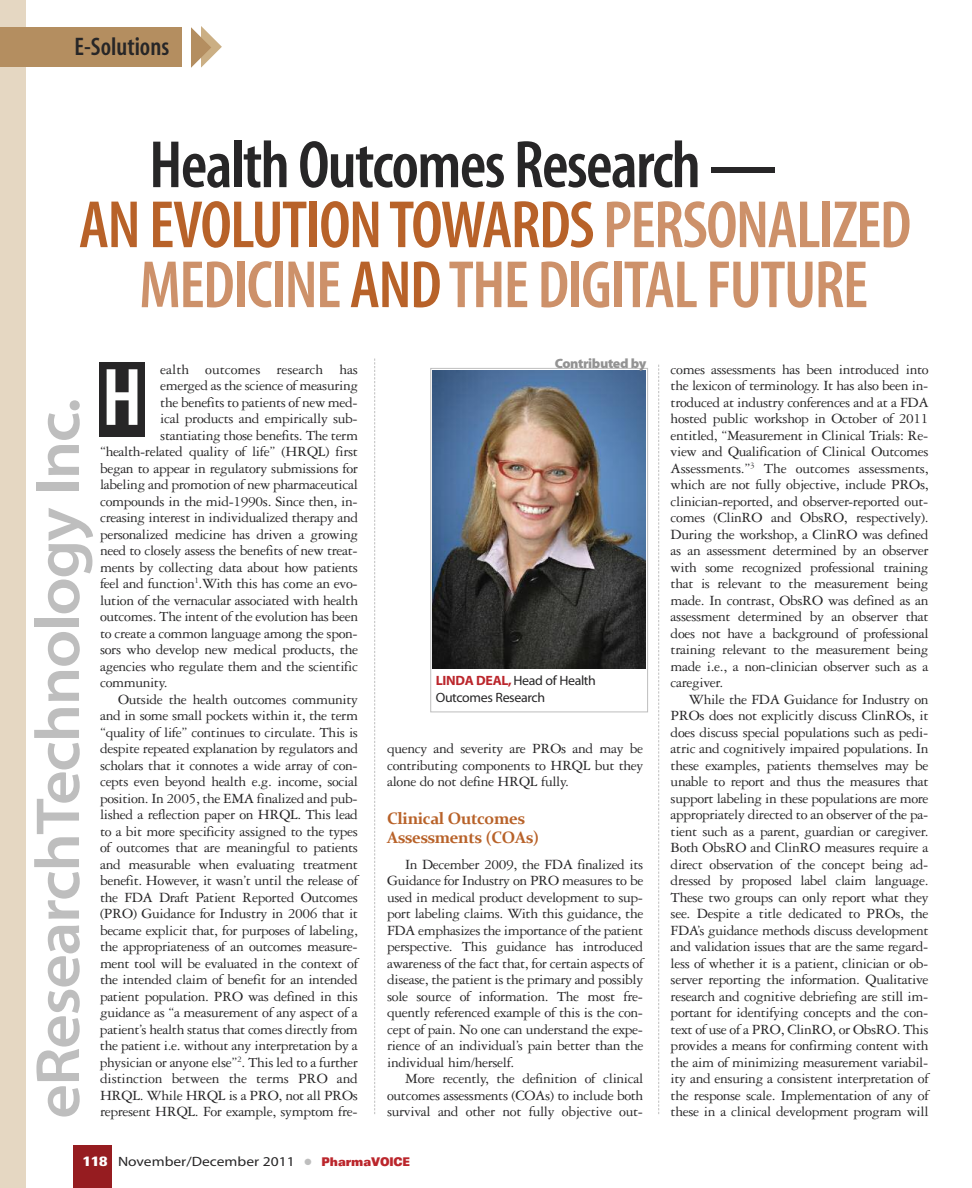
<style>
.page{position:relative;width:972px;height:1188px;background:#fff}
.page>*{position:absolute;margin:0;border:0;box-sizing:border-box;transform-origin:0 0}
.t1{font:82.5px "Myriad MM 565 wt 300 wd";color:#fff}
.t2{font:67.5px "Myriad MM 565 wt 300 wd";letter-spacing:-.025em;color:#b86229}
.t3{font:67.5px "Myriad MM 565 wt 300 wd";letter-spacing:-.025em;color:#cd916a}
.t4{font:67.5px "Myriad MM 565 wt 300 wd";letter-spacing:-.025em;color:#272627}
.t5{font:62.55px "Myriad MM 215 wt 700 wd";letter-spacing:-.025em;color:#bebebe}
.t6{font:25.5px "Myriad MM 565 wt 300 wd";color:#272627}
.t7{font:700 16.5px/19.5px "Constantia";letter-spacing:-.025em;color:#b86229}
.t8{font:15px/16.5px "Garamond Three";letter-spacing:-.025em;color:#272627;text-align:justify}
.t9{font:15px "Garamond Three";letter-spacing:-.005em;color:#272627}
.t10{font:13.5px/16.5px "Myriad MM 400 wt 600 wd";letter-spacing:-.025em;color:#272627}
.t11{font:13.5px "Myriad MM 400 wt 600 wd";color:#272627;scale:1.15 1}
.t12{font:13.5px "Myriad MM 830 wt 300 wd";letter-spacing:-.025em;color:#939393}
.s1{color:#cd916a}
.s2{color:#b86229}
.s3{font-family:"Myriad MM 700 wt 600 wd";color:#bb262c}
.s4{font-family:"Univers";font-weight:700;font-stretch:condensed;color:#fff}
.s5{color:#bebebe}
.s6{font-family:"Univers";font-weight:900;font-stretch:expanded;font-size:12px;color:#bb262c}
</style>
<div class="page">
<div style="left:73px;top:1145px;width:39px;height:43px;background:#961c20"></div>
<div style="left:0;top:0;width:26px;height:1188px;background:#e5d7c2"></div>
<svg style="left:191px;top:26px;width:31px;height:42px"></svg>
<div style="left:0;top:27px;width:181px;height:39px;background:#b48e60"></div>
<svg style="left:374px;top:359px;width:1px;height:755px"></svg>
<div style="left:430px;top:368px;width:218px;height:344px;border:1px solid #bebebe"></div>
<img style="left:433px;top:371px;width:212px;height:297px">
<div style="left:99px;top:363px;width:46px;height:74px;background:#272627"></div>
<svg style="left:658px;top:365px;width:1px;height:749px"></svg>
<h3 class="t6" style="left:75px;top:37px;width:96px">E-Solutions</h3>
<h2 class="t4" style="left:149px;top:140px;width:629px">Health Outcomes Research—</h2>
<h2 class="t2" style="left:79px;top:200px;width:834px">AN EVOLUTIONTOWARDS <span class="s1">PERSONALIZED</span></h2>
<h2 class="t3" style="left:139px;top:260px;width:731px">MEDICINE <span class="s2">AND</span>THE DIGITALFUTURE</h2>
<p class="t9" style="left:160px;top:364px;width:199px">ealth outcomes research has</p>
<p class="t8" style="left:160px;top:379px;width:199px">emerged as the science of measuring</p>
<p class="t8" style="left:160px;top:395px;width:199px">the benefits to patients of new med-</p>
<p class="t8" style="left:160px;top:412px;width:199px">ical products and empirically sub-</p>
<p class="t8" style="left:160px;top:428px;width:199px">stantiating those benefits. The term</p>
<p class="t8" style="left:100px;top:445px;width:260px">“health-related quality of life” (HRQL) first</p>
<p class="t8" style="left:100px;top:461px;width:260px">began to appear in regulatory submissions for</p>
<p class="t8" style="left:100px;top:478px;width:260px">labeling and promotion of new pharmaceutical</p>
<p class="t8" style="left:100px;top:494px;width:259px">compounds in the mid-1990s. Since then, in-</p>
<p class="t8" style="left:100px;top:511px;width:260px">creasing interest in individualized therapy and</p>
<p class="t8" style="left:100px;top:527px;width:260px">personalized medicine has driven a growing</p>
<p class="t8" style="left:100px;top:544px;width:259px">need to closely assess the benefits of new treat-</p>
<p class="t8" style="left:100px;top:560px;width:260px">ments by collecting data about how patients</p>
<p class="t8" style="left:100px;top:577px;width:259px">feel and function<sup>1</sup>.With this has come an evo-</p>
<p class="t8" style="left:100px;top:593px;width:260px">lution of the vernacular associated with health</p>
<p class="t8" style="left:100px;top:610px;width:260px">outcomes. The intent of the evolution has been</p>
<p class="t8" style="left:100px;top:626px;width:259px">to create a common language among the spon-</p>
<p class="t8" style="left:100px;top:643px;width:260px">sors who develop new medical products, the</p>
<p class="t8" style="left:100px;top:659px;width:260px">agencies who regulate them and the scientific</p>
<p class="t8" style="left:100px;top:676px;width:69px">community.</p>
<p class="t8" style="left:118px;top:692px;width:241px">Outside the health outcomes community</p>
<p class="t8" style="left:100px;top:709px;width:260px">and in some small pockets within it, the term</p>
<p class="t8" style="left:100px;top:725px;width:260px">“quality of life” continues to circulate. This is</p>
<p class="t8" style="left:100px;top:742px;width:260px">despite repeated explanation by regulators and</p>
<p class="t8" style="left:100px;top:758px;width:259px">scholars that it connotes a wide array of con-</p>
<p class="t8" style="left:100px;top:775px;width:260px">cepts even beyond health e.g. income, social</p>
<p class="t8" style="left:100px;top:791px;width:259px">position. In 2005, the EMA finalized and pub-</p>
<p class="t8" style="left:100px;top:808px;width:259px">lished a reflection paper on HRQL. This lead</p>
<p class="t8" style="left:100px;top:824px;width:260px">to a bit more specificity assigned to the types</p>
<p class="t8" style="left:100px;top:841px;width:260px">of outcomes that are meaningful to patients</p>
<p class="t8" style="left:100px;top:857px;width:260px">and measurable when evaluating treatment</p>
<p class="t8" style="left:100px;top:874px;width:260px">benefit. However, it wasn’t until the release of</p>
<p class="t8" style="left:100px;top:890px;width:260px">the FDA Draft Patient Reported Outcomes</p>
<p class="t8" style="left:100px;top:907px;width:260px">(PRO) Guidance for Industry in 2006 that it</p>
<p class="t8" style="left:100px;top:923px;width:259px">became explicit that, for purposes of labeling,</p>
<p class="t8" style="left:100px;top:940px;width:259px">the appropriateness of an outcomes measure-</p>
<p class="t8" style="left:100px;top:956px;width:260px">ment tool will be evaluated in the context of</p>
<p class="t8" style="left:100px;top:973px;width:259px">the intended claim of benefit for an intended</p>
<p class="t8" style="left:100px;top:989px;width:260px">patient population. PRO was defined in this</p>
<p class="t8" style="left:100px;top:1006px;width:259px">guidance as “a measurement of any aspect of a</p>
<p class="t8" style="left:100px;top:1022px;width:260px">patient’s health status that comes directly from</p>
<p class="t8" style="left:100px;top:1039px;width:259px">the patient i.e. without any interpretation by a</p>
<p class="t8" style="left:100px;top:1055px;width:260px">physician or anyone else”<sup>2</sup>. This led to a further</p>
<p class="t8" style="left:100px;top:1072px;width:259px">distinction between the terms PRO and</p>
<p class="t8" style="left:100px;top:1088px;width:260px">HRQL. While HRQL is a PRO, not all PROs</p>
<p class="t8" style="left:100px;top:1105px;width:259px">represent HRQL. For example, symptom fre-</p>
<h1 class="t1" style="left:102px;top:368px;width:42px">H</h1>
<h3 class="t5" style="left:34px;top:1119px;width:722px;rotate:-90deg">eResearchTechnology Inc.</h3>
<p class="t12" style="left:555px;top:358px;width:93px">Contributed by</p>
<p class="t10" style="left:436px;top:674px;width:162px"><span class="s3">LINDA DEAL,</span>Head of Health<br>Outcomes Research</p>
<p class="t8" style="left:387px;top:742px;width:258px">quency and severity are PROs and may be contributing components to HRQL but they alone do not define HRQL fully.</p>
<p class="t7" style="left:387px;top:808px;width:154px">Clinical Outcomes<br>Assessments (COAs)</p>
<p class="t8" style="left:387px;top:857px;width:258px;text-indent:18px">In December 2009, the FDA finalized its Guidance for Industry on PRO measures to be used in medical product development to sup&shy;port labeling claims. With this guidance, the FDA emphasizes the importance of the patient perspective. This guidance has introduced awareness of the fact that, for certain aspects of disease, the patient is the primary and possibly sole source of information. The most fre&shy;quently referenced example of this is the con&shy;cept of pain. No one can understand the expe&shy;rience of an individual’s pain better than the individual him/herself.</p>
<p class="t8" style="left:387px;top:1072px;width:258px;text-indent:18px">More recently, the definition of clinical outcomes assessments (COAs) to include both survival and other not fully objective out-</p>
<p class="t11" style="left:83px;top:1156px;width:286px"><span class="s4">118</span> November/December 2011 <span class="s5">●</span> <span class="s6">PharmaVOICE</span></p>
<p class="t8" style="left:671px;top:362px;width:260px">comes assessments has been introduced into the lexicon of terminology. It has also been in&shy;troduced at industry conferences and at a FDA hosted public workshop in October of 2011 entitled, “Measurement in Clinical Trials: Re&shy;view and Qualification of Clinical Outcomes Assessments.”<sup>3</sup> The outcomes assessments, which are not fully objective, include PROs, clinician-reported, and observer-reported out&shy;comes (ClinRO and ObsRO, respectively).<br>During the workshop, a ClinRO was defined as an assessment determined by an observer with some recognized professional training that is relevant to the measurement being made. In contrast, ObsRO was defined as an assessment determined by an observer that does not have a background of professional training relevant to the measurement being made i.e., a non-clinician observer such as a caregiver.</p>
<p class="t8" style="left:671px;top:692px;width:260px;text-indent:18px">While the FDA Guidance for Industry on PROs does not explicitly discuss ClinROs, it does discuss special populations such as pedi&shy;atric and cognitively impaired populations. In these examples, patients themselves may be unable to report and thus the measures that support labeling in these populations are more appropriately directed to an observer of the pa&shy;tient such as a parent, guardian or caregiver.<br>Both ObsRO and ClinRO measures require a direct observation of the concept being ad&shy;dressed by proposed label claim language.<br>These two groups can only report what they see. Despite a title dedicated to PROs, the FDA’s guidance methods discuss development and validation issues that are the same regard&shy;less of whether it is a patient, clinician or ob&shy;server reporting the information. Qualitative research and cognitive debriefing are still im&shy;portant for identifying concepts and the con&shy;text of use of a PRO, ClinRO, or ObsRO. This provides a means for confirming content with the aim of minimizing measurement variabil&shy;ity and ensuring a consistent interpretation of the response scale. Implementation of any of these in a clinical development program will</p>
</div>
